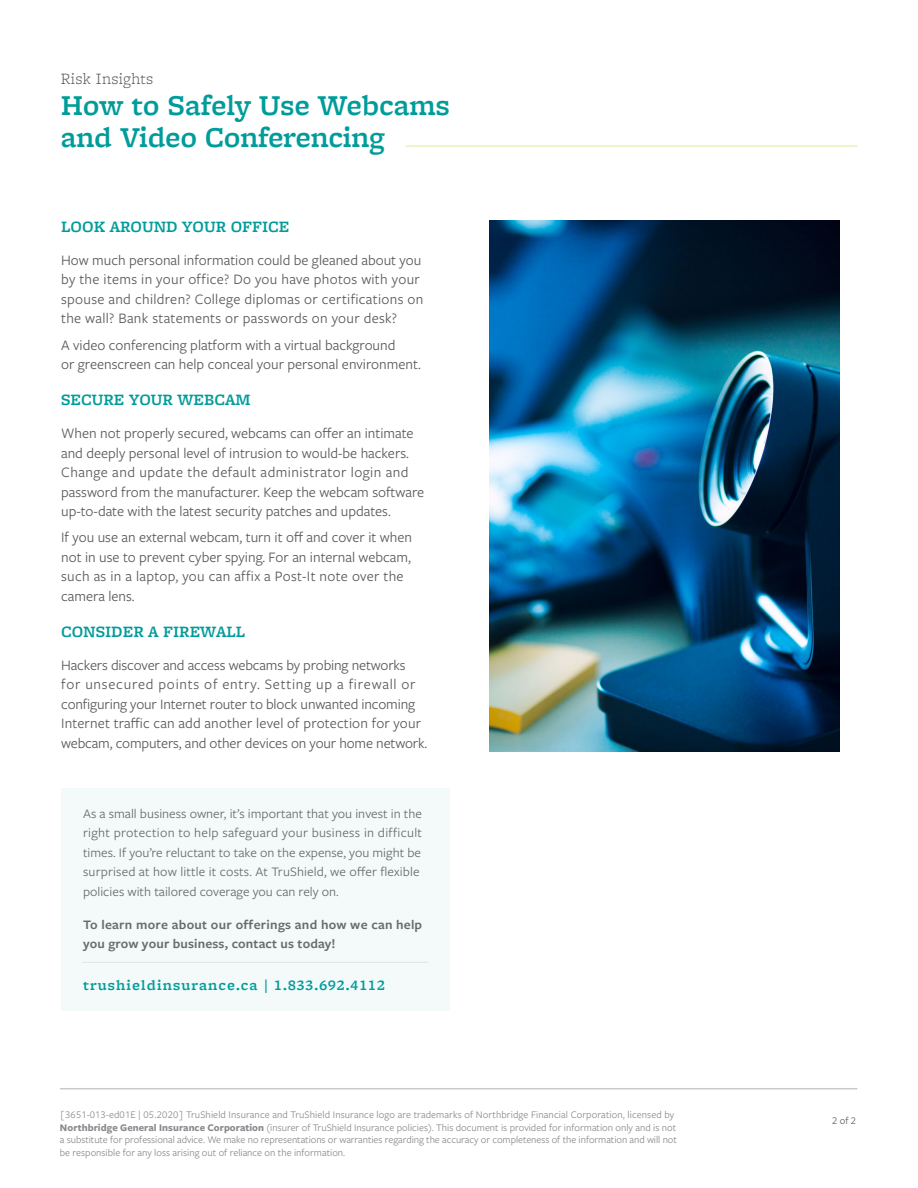
<style>
.page{position:relative;width:918px;height:1188px;background:#fff}
.page>*{position:absolute;margin:0;border:0;box-sizing:border-box;transform-origin:0 0}
.t1{font:600 30px/31.5px "Freight Micro Pro";letter-spacing:-.01em;color:#009c9a}
.Headers_-_All_Cap{font:600 16.5px "Freight Micro Pro";color:#009c9a}
.t2{font:300 16.5px "Freight Micro Pro";letter-spacing:.02em;color:#58595b}
.Body_Copy{font:15px/19.5px "Freight Sans Pro";color:#58595b}
.Body_Copy-2{font:15px/19.5px "Freight Sans Pro";letter-spacing:.02em;color:#58595b}
.About_us_-_website_p{font:600 15px "Freight Micro Pro";letter-spacing:.07em;color:#009c9a}
.About_us_-_Body_Copy{font:13.5px/19.5px "Freight Sans Pro";color:#696a6d}
.About_us_-_Body_Copy-2{font:600 13.5px/19.5px "Freight Sans Pro";letter-spacing:.01em;color:#696a6d}
.t3{font:10.5px/12.6px "Freight Sans Pro";color:#888a8d}
.t4{font:10.5px "Freight Sans Pro";color:#58595b}
.s1{font-weight:700}
</style>
<div class="page">
<hr style="left:60px;top:1088px;width:797px;height:1px;background:#c9cacc">
<hr style="left:406px;top:145px;width:452px;height:2px;background:#eaf0c2">
<div style="left:61px;top:788px;width:388px;height:223px;background:#f3faf9"></div>
<hr style="left:82px;top:962px;width:346px;height:1px;background:#e2e3e4">
<img style="left:489px;top:221px;width:351px;height:531px">
<p class="t2" style="left:61px;top:67px;width:94px">Risk Insights</p>
<h1 class="t1" style="left:61px;top:89px;width:391px">How to Safely Use Webcams and Video Conferencing</h1>
<h2 class="Headers_-_All_Cap" style="left:61px;top:215px;width:230px">LOOK AROUND YOUR OFFICE</h2>
<p class="Body_Copy-2" style="left:61px;top:250px;width:364px">How much personal information could be gleaned about you by the items in your office? Do you have photos with your spouse and children? College diplomas or certifications on the wall? Bank statements or passwords on your desk?</p>
<p class="Body_Copy" style="left:61px;top:334px;width:361px">A video conferencing platform with a virtual background<br>or greenscreen can help conceal your personal environment.</p>
<h2 class="Headers_-_All_Cap" style="left:61px;top:388px;width:191px">SECURE YOUR WEBCAM</h2>
<p class="Body_Copy" style="left:61px;top:423px;width:365px">When not properly secured, webcams can offer an intimate and deeply personal level of intrusion to would-be hackers.<br>Change and update the default administrator login and password from the manufacturer. Keep the webcam software up-to-date with the latest security patches and updates.</p>
<p class="Body_Copy" style="left:61px;top:527px;width:352px">If you use an external webcam, turn it off and cover it when not in use to prevent cyber spying. For an internal webcam, such as in a laptop, you can affix a Post-It note over the camera lens.</p>
<h2 class="Headers_-_All_Cap" style="left:61px;top:620px;width:186px">CONSIDER A FIREWALL</h2>
<p class="Body_Copy" style="left:61px;top:655px;width:368px">Hackers discover and access webcams by probing networks for unsecured points of entry. Setting up a firewall or configuring your Internet router to block unwanted incoming Internet traffic can add another level of protection for your webcam, computers, and other devices on your home network.</p>
<p class="About_us_-_Body_Copy" style="left:83px;top:803px;width:341px">As a small business owner, it’s important that you invest in the right protection to help safeguard your business in difficult times. If you’re reluctant to take on the expense, you might be surprised at how little it costs. At TruShield, we offer flexible policies with tailored coverage you can rely on.</p>
<p class="About_us_-_Body_Copy-2" style="left:83px;top:914px;width:341px">To learn more about our offerings and how we can help you grow your business, contact us today!</p>
<p class="About_us_-_website_p" style="left:83px;top:974px;width:303px">trushieldinsurance.ca | 1.833.692.4112</p>
<p class="t3" style="left:60px;top:1108px;width:618px">[3651-013-ed01E | 05.2020] TruShield Insurance and TruShield Insurance logo are trademarks of Northbridge Financial Corporation, licensed by <span class="s1">Northbridge General Insurance Corporation</span> (insurer of TruShield Insurance policies). This document is provided for information only and is not a substitute for professional advice. We make no representations or warranties regarding the accuracy or completeness of the information and will not be responsible for any loss arising out of reliance on the information.</p>
<p class="t4" style="left:832px;top:1114px;width:25px">2 of 2</p>
</div>
